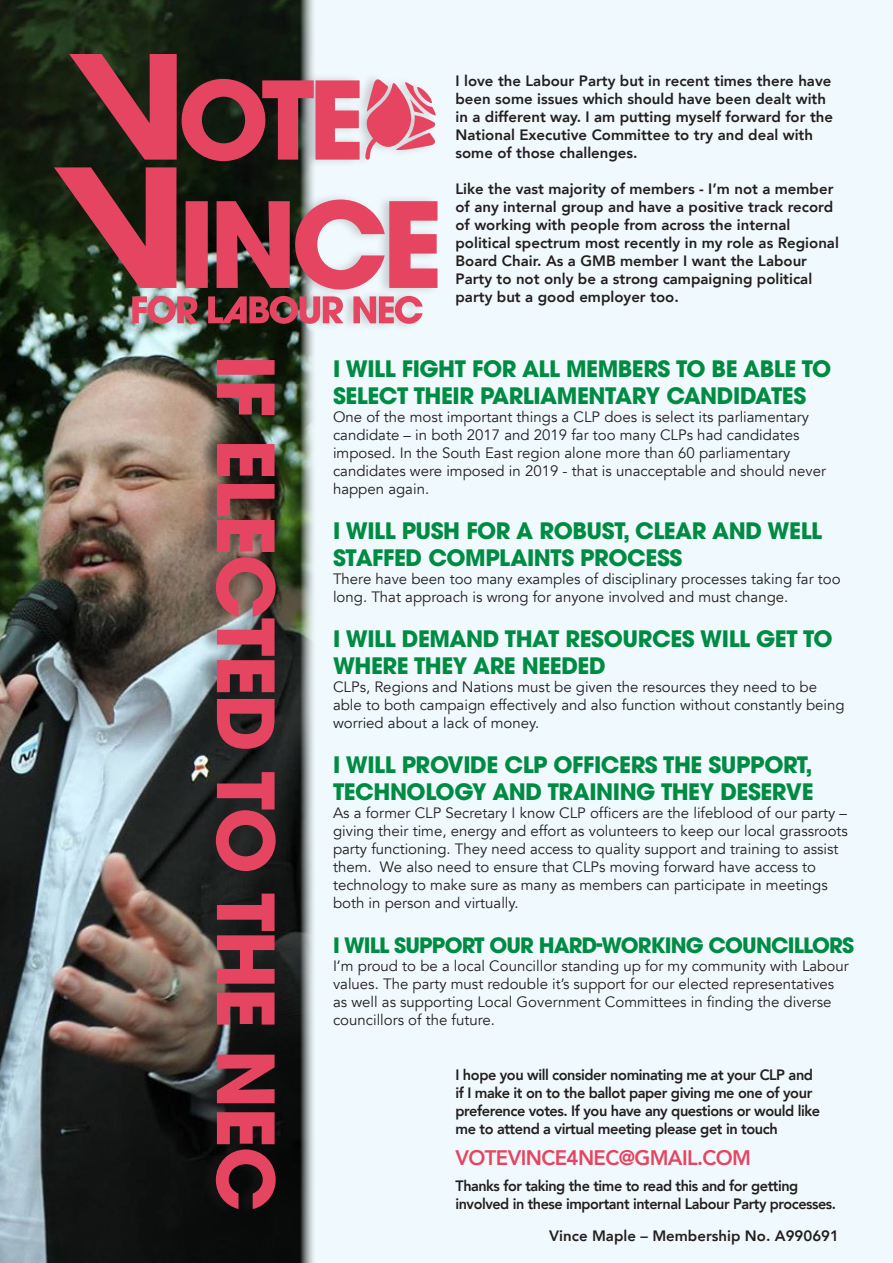
<style>
.page{position:relative;width:893px;height:1263px;background:#f0f9fd}
.page>*{position:absolute;margin:0;border:0;box-sizing:border-box;transform-origin:0 0}
.t1{font:700 22.5px/27px "ITC Avant Garde Pro";letter-spacing:-.02em;color:#008b43}
.t2{font:700 21px "ITC Avant Garde Pro";letter-spacing:-.04em;color:#008b43}
.t3{font:800 21px "Avenir";letter-spacing:-.03em;color:#e64561}
.t4{font:15px/18px "Avenir";color:#231f20}
.t5{font:800 15px/18px "Avenir";color:#231f20}
.t6{font:800 15px/18px "Avenir";letter-spacing:-.03em;color:#231f20}
.t7{font:800 15px/18px "Avenir";letter-spacing:-.03em;color:#231f20;scale:.96 1}
</style>
<div class="page">
<img style="left:0;top:0;width:314px;height:1263px">
<div style="left:41px;top:46px;width:399px;height:286px;background:#231f20;opacity:.2"></div>
<svg style="left:54px;top:54px;width:383px;height:270px;background:#995c63"></svg>
<div style="left:199px;top:352px;width:76px;height:864px;background:#231f20;opacity:.41"></div>
<svg style="left:216px;top:360px;width:60px;height:849px;background:#883c47"></svg>
<p class="t5" style="left:455px;top:72px;width:379px">I love the Labour Party but in recent times there have been some issues which should have been dealt with in a different way. I am putting myself forward for the National Executive Committee to try and deal with some of those challenges.</p>
<p class="t5" style="left:455px;top:180px;width:385px">Like the vast majority of members - I’m not a member of any internal group and have a positive track record of working with people from across the internal political spectrum most recently in my role as Regional Board Chair. As a GMB member I want the Labour Party to not only be a strong campaigning political party but a good employer too.</p>
<h1 class="t1" style="left:333px;top:355px;width:500px">I WILL FIGHT FOR ALL MEMBERS TO BE ABLE TO<br>SELECT THEIR PARLIAMENTARY CANDIDATES</h1>
<p class="t4" style="left:333px;top:408px;width:495px">One of the most important things a CLP does is select its parliamentary candidate – in both 2017 and 2019 far too many CLPs had candidates imposed. In the South East region alone more than 60 parliamentary candidates were imposed in 2019 - that is unacceptable and should never happen again.</p>
<h1 class="t1" style="left:333px;top:517px;width:491px">I WILL PUSH FOR A ROBUST, CLEAR AND WELL<br>STAFFED COMPLAINTS PROCESS</h1>
<p class="t4" style="left:333px;top:570px;width:509px">There have been too many examples of disciplinary processes taking far too long. That approach is wrong for anyone involved and must change.</p>
<h1 class="t1" style="left:333px;top:625px;width:501px">I WILL DEMAND THAT RESOURCES WILL GET TO<br>WHERE THEY ARE NEEDED</h1>
<p class="t4" style="left:333px;top:678px;width:513px">CLPs, Regions and Nations must be given the resources they need to be able to both campaign effectively and also function without constantly being worried about a lack of money.</p>
<h1 class="t1" style="left:333px;top:751px;width:482px">I WILL PROVIDE CLP OFFICERS THE SUPPORT,<br>TECHNOLOGY AND TRAINING THEY DESERVE</h1>
<p class="t4" style="left:333px;top:804px;width:516px">As a former CLP Secretary I know CLP officers are the lifeblood of our party – giving their time, energy and effort as volunteers to keep our local grassroots party functioning. They need access to quality support and training to assist them. We also need to ensure that CLPs moving forward have access to technology to make sure as many as members can participate in meetings both in person and virtually.</p>
<h2 class="t2" style="left:333px;top:931px;width:523px">I WILL SUPPORT OUR HARD-WORKING COUNCILLORS</h2>
<p class="t4" style="left:333px;top:957px;width:517px">I’m proud to be a local Councillor standing up for my community with Labour values. The party must redouble it’s support for our elected representatives as well as supporting Local Government Committees in finding the diverse councillors of the future.</p>
<p class="t6" style="left:455px;top:1066px;width:366px">I hope you will consider nominating me at your CLP and if I make it on to the ballot paper giving me one of your preference votes. If you have any questions or would like me to attend a virtual meeting please get in touch</p>
<h2 class="t3" style="left:455px;top:1142px;width:297px">VOTEVINCE4NEC@GMAIL.COM</h2>
<p class="t7" style="left:455px;top:1177px;width:398px">Thanks for taking the time to read this and for getting involved in these important internal Labour Party processes.</p>
<p class="t5" style="left:549px;top:1226px;width:291px">Vince Maple – Membership No. A990691</p>
</div>
